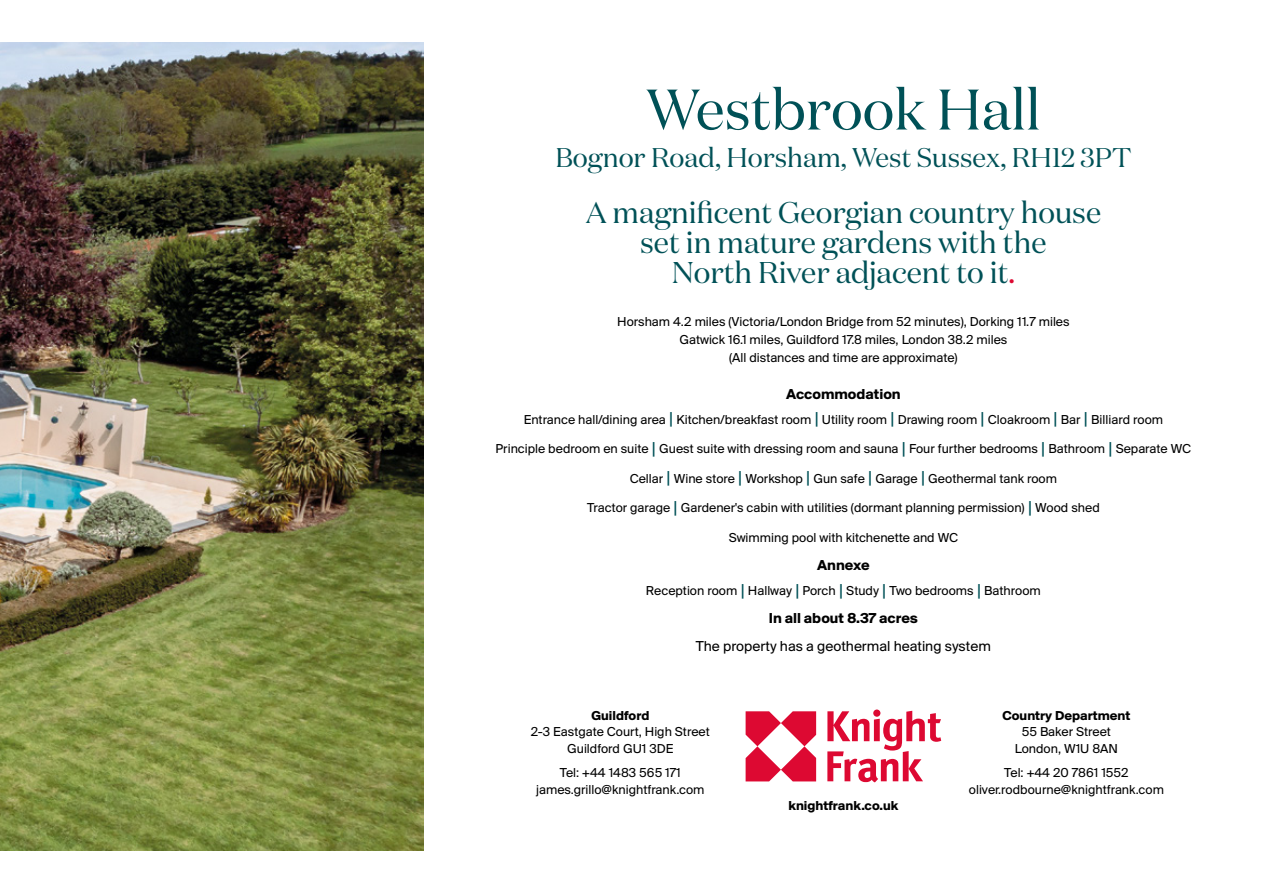
<style>
.page{position:relative;width:1263px;height:893px;background:#fff}
.page>*{position:absolute;margin:0;border:0;box-sizing:border-box;transform-origin:0 0}
.t1{font:57px "Domaine Disp";color:#005157}
.t2{font:30px/30px "Domaine Disp";color:#005157;text-align:center}
.t3{font:27px "Domaine Disp";color:#005157}
.t4{font:700 15px "Suisse BP Intl";color:#000}
.t5{font:15px "Suisse BP Intl";color:#000}
.t6{font:13.5px/29.5px "Suisse BP Intl";color:#000;text-align:center}
.t7{font:700 13.5px "Suisse BP Intl";color:#000}
.s1{color:#dd0932}
.s2{font-size:19.5px;color:#005157}
</style>
<div class="page">
<img style="left:0;top:43px;width:424px;height:807px">
<svg style="left:746px;top:709px;width:195px;height:73px"></svg>
<h1 class="t1" style="left:646px;top:74px;width:396px">Westbrook Hall</h1>
<h3 class="t3" style="left:555px;top:141px;width:577px">Bognor Road, Horsham, West Sussex, RH12 3PT</h3>
<h2 class="t2" style="left:586px;top:197px;width:517px">A magnificent Georgian country house set in mature gardens with the<br>North River adjacent to it<span class="s1">.</span></h2>
<p class="t6" style="left:617px;top:312px;width:454px;line-height:18px">Horsham 4.2 miles (Victoria/London Bridge from 52 minutes), Dorking 11.7 miles<br>Gatwick 16.1 miles, Guildford 17.8 miles, London 38.2 miles<br>(All distances and time are approximate)</p>
<p class="t4" style="left:786px;top:385px;width:116px">Accommodation</p>
<p class="t6" style="left:496px;top:404px;width:697px">Entrance hall/dining area <span class="s2">|</span> Kitchen/breakfast room <span class="s2">|</span> Utility room <span class="s2">|</span> Drawing room <span class="s2">|</span> Cloakroom <span class="s2">|</span> Bar <span class="s2">|</span> Billiard room<br>Principle bedroom en suite <span class="s2">|</span> Guest suite with dressing room and sauna <span class="s2">|</span> Four further bedrooms <span class="s2">|</span> Bathroom <span class="s2">|</span> Separate WC Cellar <span class="s2">|</span> Wine store <span class="s2">|</span> Workshop <span class="s2">|</span> Gun safe <span class="s2">|</span> Garage <span class="s2">|</span> Geothermal tank room<br>Tractor garage <span class="s2">|</span> Gardener's cabin with utilities (dormant planning permission) <span class="s2">|</span> Wood shed<br>Swimming pool with kitchenette and WC</p>
<p class="t4" style="left:817px;top:556px;width:54px">Annexe</p>
<p class="t6" style="left:646px;top:576px;width:396px">Reception room <span class="s2">|</span> Hallway <span class="s2">|</span> Porch <span class="s2">|</span> Study <span class="s2">|</span> Two bedrooms <span class="s2">|</span> Bathroom</p>
<p class="t4" style="left:769px;top:609px;width:151px">In all about 8.37 acres</p>
<p class="t5" style="left:696px;top:637px;width:296px">The property has a geothermal heating system</p>
<p class="t7" style="left:591px;top:708px;width:60px">Guildford</p>
<p class="t6" style="left:531px;top:724px;width:180px;line-height:16.2px">2-3 Eastgate Court, High Street<br>Guildford GU1 3DE</p>
<p class="t6" style="left:536px;top:764px;width:170px;line-height:16.2px">Tel: +44 1483 565 171 james.grillo@knightfrank.com</p>
<p class="t7" style="left:788px;top:797px;width:112px">knightfrank.co.uk</p>
<p class="t7" style="left:1002px;top:708px;width:129px">Country Department</p>
<p class="t6" style="left:1015px;top:724px;width:105px;line-height:16.2px">55 Baker Street<br>London, W1U 8AN</p>
<p class="t6" style="left:969px;top:764px;width:197px;line-height:16.2px">Tel: +44 20 7861 1552 oliver.rodbourne@knightfrank.com</p>
</div>
